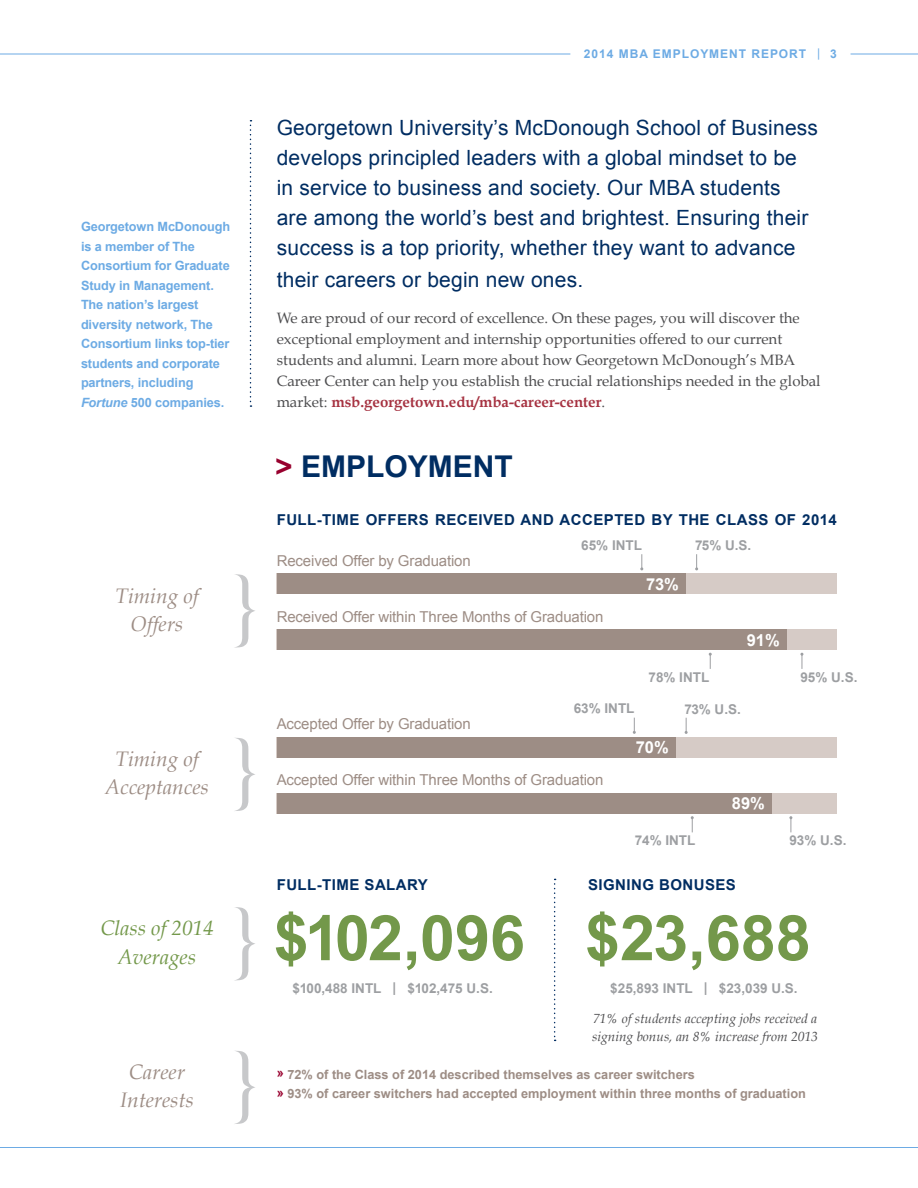
<style>
.page{position:relative;width:918px;height:1188px;background:#fff}
.page>*{position:absolute;margin:0;border:0;box-sizing:border-box;transform-origin:0 0}
.t1{font:78px "Book Antiqua";color:#c7c8ca}
.t2{font:700 63px "Arial";color:#73984a}
.t3{font:700 30px "Arial";color:#002d62}
.t4{font:21px/30.3px "Arial";letter-spacing:.01em;color:#002d62}
.t5{font:italic 21px/28px "Book Antiqua";color:#9d8d85;text-align:center}
.t6{font:italic 21px/28px "Book Antiqua";color:#73984a;text-align:center}
.t7{font:700 16.5px "Arial";color:#fff}
.t8{font:15px/21px "Book Antiqua";color:#4d4d4f}
.t9{font:15px "Arial";letter-spacing:-.01em;color:#9d8d85}
.t10{font:700 15px "Arial";letter-spacing:.03em;color:#002d62}
.t11{font:700 13.5px "Arial";color:#9d9fa2}
.t12{font:italic 13.5px/18px "Book Antiqua";color:#4d4d4f}
.t13{font:700 12.75px/19.5px "Arial";letter-spacing:-.01em;color:#6dabe4}
.t14{font:700 12.75px/19.5px "Arial";color:#9d8d85}
.t15{font:700 12px "Arial";letter-spacing:.08em;color:#6dabe4}
.s1{font-weight:400}
.s2{font-style:italic}
.s3{font-weight:700;color:#a63241}
.s4{color:#98002e}
</style>
<div class="page">
<hr style="left:0;top:1147px;width:918px;height:1px;background:#6dabe4">
<hr style="left:851px;top:54px;width:67px;height:1px;background:#6dabe4">
<hr style="left:0;top:54px;width:570px;height:1px;background:#6dabe4">
<div style="left:277px;top:573px;width:560px;height:21px;background:#d6cbc6"></div>
<div style="left:277px;top:629px;width:560px;height:21px;background:#d6cbc6"></div>
<div style="left:277px;top:573px;width:409px;height:21px;background:#9d8d85"></div>
<svg style="left:640px;top:554px;width:3px;height:16px"></svg>
<svg style="left:800px;top:653px;width:3px;height:16px"></svg>
<svg style="left:695px;top:554px;width:3px;height:16px"></svg>
<svg style="left:709px;top:653px;width:3px;height:16px"></svg>
<div style="left:277px;top:629px;width:510px;height:21px;background:#9d8d85"></div>
<div style="left:277px;top:737px;width:560px;height:20px;background:#d6cbc6"></div>
<div style="left:277px;top:793px;width:560px;height:20px;background:#d6cbc6"></div>
<svg style="left:691px;top:816px;width:3px;height:16px"></svg>
<svg style="left:789px;top:816px;width:3px;height:16px"></svg>
<div style="left:277px;top:737px;width:399px;height:20px;background:#9d8d85"></div>
<div style="left:277px;top:793px;width:495px;height:20px;background:#9d8d85"></div>
<svg style="left:250px;top:120px;width:1px;height:287px"></svg>
<svg style="left:685px;top:718px;width:3px;height:16px"></svg>
<svg style="left:633px;top:718px;width:3px;height:16px"></svg>
<svg style="left:554px;top:879px;width:2px;height:162px"></svg>
<p class="t15" style="left:584px;top:45px;width:255px">2014 MBA EMPLOYMENT REPORT <span class="s1">|</span> 3</p>
<p class="t13" style="left:81px;top:218px;width:151px">Georgetown McDonough is a member of The<br>Consortium for Graduate<br>Study in Management.<br>The nation’s largest diversity network, The<br>Consortium links top-tier students and corporate partners, including<br><span class="s2">Fortune</span> 500 companies.</p>
<h3 class="t5" style="left:115px;top:582px;width:85px">Timing of<br>Offers</h3>
<h1 class="t1" style="left:233px;top:556px;width:27px">}</h1>
<p class="t4" style="left:277px;top:113px;width:543px">Georgetown University’s McDonough School of Business develops principled leaders with a global mindset to be in service to business and society. Our MBA students<br>are among the world’s best and brightest. Ensuring their success is a top priority, whether they want to advance their careers or begin new ones.</p>
<p class="t8" style="left:277px;top:307px;width:545px">We are proud of our record of excellence. On these pages, you will discover the exceptional employment and internship opportunities offered to our current students and alumni. Learn more about how Georgetown McDonough’s MBA Career Center can help you establish the crucial relationships needed in the global market: <span class="s3">msb.georgetown.edu/mba-career-center</span>.</p>
<h3 class="t3" style="left:275px;top:447px;width:239px"><span class="s4">&gt;</span> EMPLOYMENT</h3>
<p class="t10" style="left:277px;top:510px;width:562px">FULL-TIME OFFERS RECEIVED AND ACCEPTED BY THE CLASS OF 2014</p>
<p class="t9" style="left:277px;top:551px;width:196px">Received Offer by Graduation</p>
<p class="t11" style="left:581px;top:536px;width:62px">65% INTL</p>
<p class="t11" style="left:695px;top:536px;width:58px">75% U.S.</p>
<p class="t7" style="left:646px;top:573px;width:34px">73%</p>
<p class="t9" style="left:277px;top:607px;width:328px">Received Offer within Three Months of Graduation</p>
<p class="t7" style="left:747px;top:629px;width:35px">91%</p>
<p class="t11" style="left:649px;top:668px;width:62px">78% INTL</p>
<p class="t11" style="left:800px;top:668px;width:59px">95% U.S.</p>
<p class="t9" style="left:277px;top:714px;width:196px">Accepted Offer by Graduation</p>
<p class="t11" style="left:574px;top:700px;width:62px">63% INTL</p>
<p class="t11" style="left:685px;top:700px;width:58px">73% U.S.</p>
<h3 class="t5" style="left:105px;top:745px;width:105px">Timing of<br>Acceptances</h3>
<h3 class="t6" style="left:100px;top:915px;width:115px">Class of 2014<br>Averages</h3>
<h3 class="t5" style="left:120px;top:1058px;width:75px">Career<br>Interests</h3>
<h1 class="t1" style="left:233px;top:720px;width:27px">}</h1>
<p class="t7" style="left:636px;top:736px;width:35px">70%</p>
<p class="t9" style="left:277px;top:770px;width:328px">Accepted Offer within Three Months of Graduation</p>
<p class="t7" style="left:732px;top:792px;width:35px">89%</p>
<h1 class="t1" style="left:233px;top:889px;width:27px">}</h1>
<h1 class="t1" style="left:233px;top:1033px;width:27px">}</h1>
<p class="t10" style="left:277px;top:874px;width:153px">FULL-TIME SALARY</p>
<h2 class="t2" style="left:274px;top:896px;width:253px">$102,096</h2>
<p class="t11" style="left:293px;top:980px;width:202px">$100,488 INTL | $102,475 U.S.</p>
<p class="t11" style="left:635px;top:831px;width:62px">74% INTL</p>
<p class="t11" style="left:789px;top:831px;width:59px">93% U.S.</p>
<p class="t10" style="left:588px;top:874px;width:149px">SIGNING BONUSES</p>
<h2 class="t2" style="left:585px;top:896px;width:227px">$23,688</h2>
<p class="t11" style="left:610px;top:980px;width:189px">$25,893 INTL | $23,039 U.S.</p>
<p class="t12" style="left:592px;top:1009px;width:227px">71% of students accepting jobs received a signing bonus, an 8% increase from 2013</p>
<p class="t14" style="left:277px;top:1065px;width:531px"><span class="s4">»</span> 72% of the Class of 2014 described themselves as career switchers<br><span class="s4">»</span> 93% of career switchers had accepted employment within three months of graduation</p>
</div>
